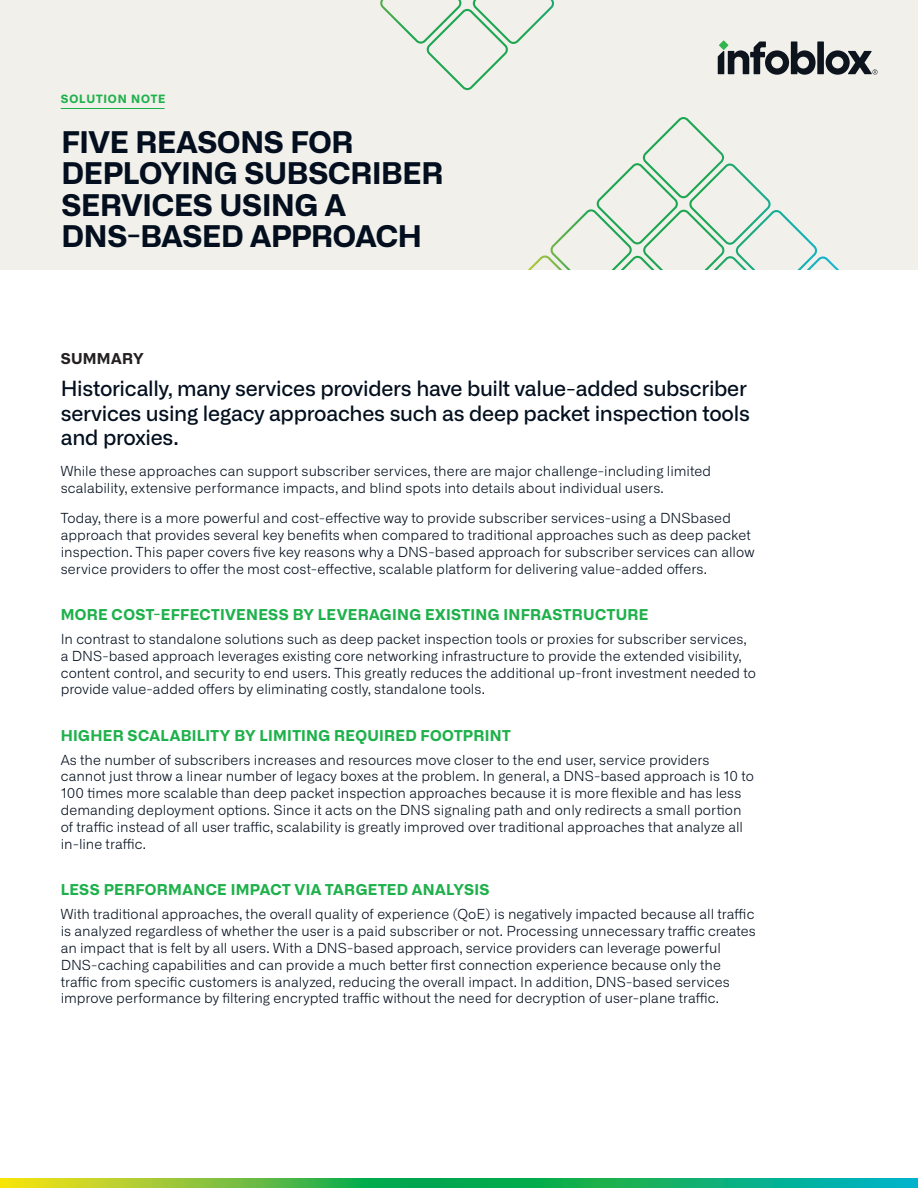
<style>
.page{position:relative;width:918px;height:1188px;background:#fff}
.page>*{position:absolute;margin:0;border:0;box-sizing:border-box;transform-origin:0 0}
.t1{font:700 30px/31.5px "Alliance No.2";letter-spacing:-.01em;color:#030f1e}
.Section_Subheader{font:500 21px/24.8px "Alliance No.1";letter-spacing:-.015em;color:#030f1e}
.Heading_Level_1{font:700 15px "Alliance No.2";letter-spacing:.02em;color:#1eb14b}
.Section_header{font:700 15px "Alliance No.2";letter-spacing:.02em;color:#231f20}
.body_text{font:300 13.8px/16.8px "Alliance No.1";letter-spacing:.005em;color:#030f1e}
.t2{font:700 11.55px "Alliance No.2";letter-spacing:.075em;color:#1eb14b}
</style>
<div class="page">
<div style="left:0;top:0;width:918px;height:270px;background:#f1f0eb"></div>
<svg style="left:380px;top:0;width:174px;height:90px"></svg>
<svg style="left:528px;top:117px;width:311px;height:153px"></svg>
<hr style="left:61px;top:108px;width:104px;height:1px;background:#1eb14b">
<svg style="left:0;top:1179px;width:918px;height:9px;background:#3db859"></svg>
<div style="left:817px;top:41px;width:7px;height:33px;background:#0d141d"></div>
<svg style="left:826px;top:50px;width:52px;height:25px"></svg>
<svg style="left:718px;top:41px;width:98px;height:34px"></svg>
<p class="t2" style="left:61px;top:91px;width:106px">SOLUTION NOTE</p>
<p class="t1" style="left:61px;top:126px;width:384px">FIVE REASONS FOR<br>DEPLOYING SUBSCRIBER<br>SERVICES USING A<br>DNS-BASED APPROACH</p>
<p class="Section_header" style="left:61px;top:349px;width:84px">SUMMARY</p>
<p class="Section_Subheader" style="left:61px;top:376px;width:691px">Historically, many services providers have built value-added subscriber services using legacy approaches such as deep packet inspection tools and proxies.</p>
<p class="body_text" style="left:61px;top:462px;width:652px">While these approaches can support subscriber services, there are major challenge-including limited scalability, extensive performance impacts, and blind spots into details about individual users.</p>
<p class="body_text" style="left:61px;top:510px;width:695px">Today, there is a more powerful and cost-effective way to provide subscriber services-using a DNSbased approach that provides several key benefits when compared to traditional approaches such as deep packet inspection. This paper covers five key reasons why a DNS-based approach for subscriber services can allow service providers to offer the most cost-effective, scalable platform for delivering value-added offers.</p>
<p class="Heading_Level_1" style="left:61px;top:605px;width:589px">MORE COST-EFFECTIVENESS BY LEVERAGING EXISTING INFRASTRUCTURE</p>
<p class="body_text" style="left:61px;top:630px;width:697px">In contrast to standalone solutions such as deep packet inspection tools or proxies for subscriber services, a DNS-based approach leverages existing core networking infrastructure to provide the extended visibility, content control, and security to end users. This greatly reduces the additional up-front investment needed to provide value-added offers by eliminating costly, standalone tools.</p>
<p class="Heading_Level_1" style="left:61px;top:726px;width:451px">HIGHER SCALABILITY BY LIMITING REQUIRED FOOTPRINT</p>
<p class="body_text" style="left:61px;top:751px;width:695px">As the number of subscribers increases and resources move closer to the end user, service providers cannot just throw a linear number of legacy boxes at the problem. In general, a DNS-based approach is 10 to 100 times more scalable than deep packet inspection approaches because it is more flexible and has less demanding deployment options. Since it acts on the DNS signaling path and only redirects a small portion of traffic instead of all user traffic, scalability is greatly improved over traditional approaches that analyze all in-line traffic.</p>
<p class="Heading_Level_1" style="left:61px;top:880px;width:430px">LESS PERFORMANCE IMPACT VIA TARGETED ANALYSIS</p>
<p class="body_text" style="left:61px;top:906px;width:697px">With traditional approaches, the overall quality of experience (QoE) is negatively impacted because all traffic is analyzed regardless of whether the user is a paid subscriber or not. Processing unnecessary traffic creates an impact that is felt by all users. With a DNS-based approach, service providers can leverage powerful DNS-caching capabilities and can provide a much better first connection experience because only the traffic from specific customers is analyzed, reducing the overall impact. In addition, DNS-based services improve performance by filtering encrypted traffic without the need for decryption of user-plane traffic.</p>
</div>
